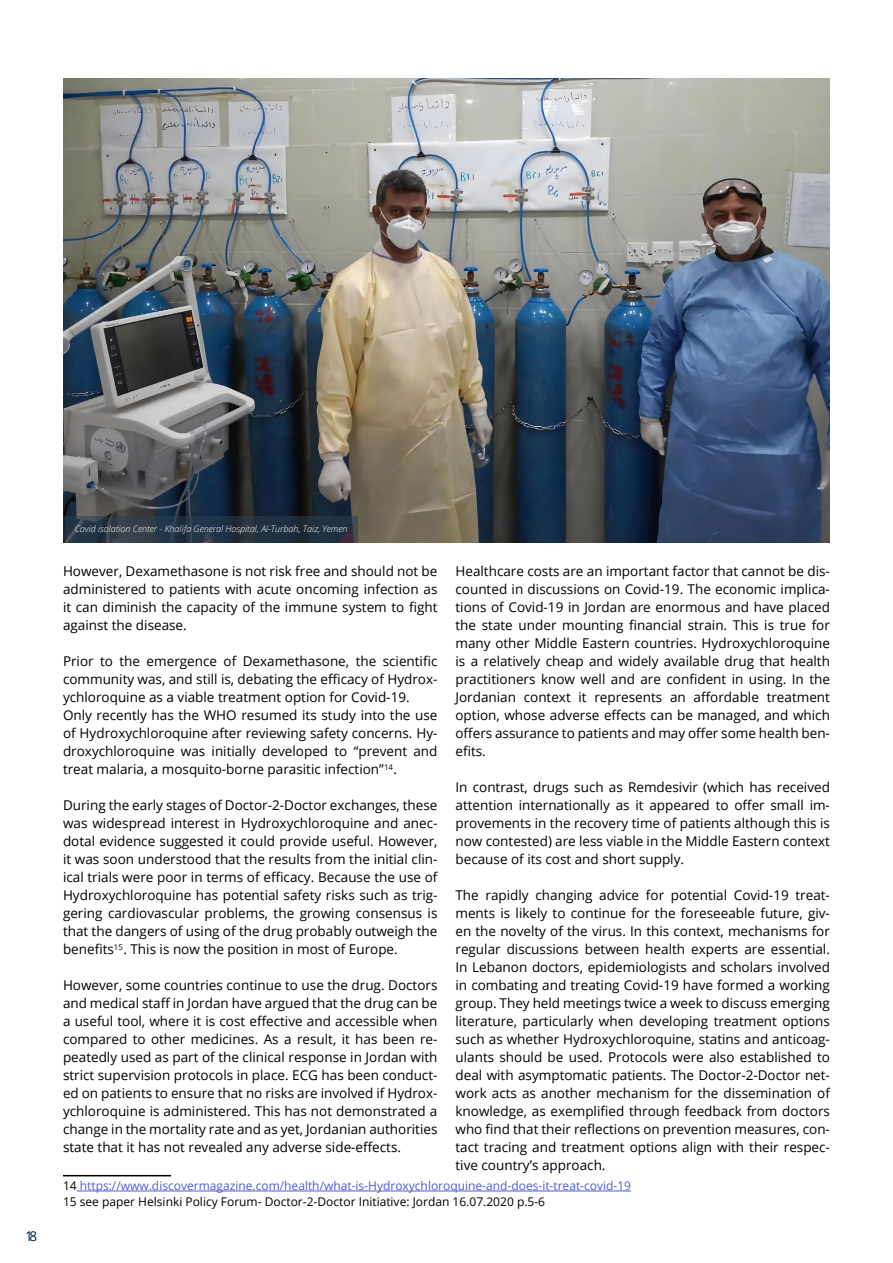
<style>
.page{position:relative;width:893px;height:1263px;background:#fff}
.page>*{position:absolute;margin:0;border:0;box-sizing:border-box;transform-origin:0 0}
.DSD_PARA{font:13.5px/18px "Open Sans";color:#000;text-align:justify}
.t1{font:13.5px "Open Sans";color:#031e35}
.t2{font:12px "Open Sans";color:#4f5cd6}
.t3{font:12px "Open Sans";color:#000}
.t4{font:italic 300 9px "Open Sans";color:#fff}
.s1{color:#000}
</style>
<div class="page">
<hr style="left:63px;top:1175px;width:108px;height:1px;background:#000">
<hr style="left:77px;top:1191px;width:554px;height:1px;background:#4f5cd6">
<img style="left:63px;top:78px;width:767px;height:465px">
<svg style="left:63px;top:516px;width:294px;height:27px;background:#273443"></svg>
<p class="t1" style="left:25px;top:1226px;width:14px">18</p>
<p class="t4" style="left:75px;top:523px;width:274px">Covid isolation Center - Khalifa General Hospital, Al-Turbah, Taiz, Yemen</p>
<p class="DSD_PARA" style="left:63px;top:562px;width:376px">However, Dexamethasone is not risk free and should not be administered to patients with acute oncoming infection as it can diminish the capacity of the immune system to fight against the disease.</p>
<p class="DSD_PARA" style="left:63px;top:652px;width:376px">Prior to the emergence of Dexamethasone, the scientific community was, and still is, debating the efficacy of Hydrox&shy;ychloroquine as a viable treatment option for Covid-19.</p>
<p class="DSD_PARA" style="left:63px;top:706px;width:376px">Only recently has the WHO resumed its study into the use of Hydroxychloroquine after reviewing safety concerns. Hy&shy;droxychloroquine was initially developed to “prevent and treat malaria, a mosquito-borne parasitic infection”<sup>14</sup>.</p>
<p class="DSD_PARA" style="left:63px;top:796px;width:376px">During the early stages of Doctor-2-Doctor exchanges, these was widespread interest in Hydroxychloroquine and anec&shy;dotal evidence suggested it could provide useful. However, it was soon understood that the results from the initial clin&shy;ical trials were poor in terms of efficacy. Because the use of Hydroxychloroquine has potential safety risks such as trig&shy;gering cardiovascular problems, the growing consensus is that the dangers of using of the drug probably outweigh the benefits<sup>15</sup>. This is now the position in most of Europe.</p>
<p class="DSD_PARA" style="left:63px;top:976px;width:376px">However, some countries continue to use the drug. Doctors and medical staff in Jordan have argued that the drug can be a useful tool, where it is cost effective and accessible when compared to other medicines. As a result, it has been re&shy;peatedly used as part of the clinical response in Jordan with strict supervision protocols in place. ECG has been conduct&shy;ed on patients to ensure that no risks are involved if Hydrox&shy;ychloroquine is administered. This has not demonstrated a change in the mortality rate and as yet, Jordanian authorities state that it has not revealed any adverse side-effects.</p>
<p class="t2" style="left:63px;top:1177px;width:570px"><span class="s1">14</span> https://www.discovermagazine.com/health/what-is-Hydroxychloroquine-and-does-it-treat-covid-19</p>
<p class="t3" style="left:63px;top:1193px;width:484px">15 see paper Helsinki Policy Forum- Doctor-2-Doctor Initiative: Jordan 16.07.2020 p.5-6</p>
<p class="DSD_PARA" style="left:455px;top:562px;width:376px">Healthcare costs are an important factor that cannot be dis&shy;counted in discussions on Covid-19. The economic implica&shy;tions of Covid-19 in Jordan are enormous and have placed the state under mounting financial strain. This is true for many other Middle Eastern countries. Hydroxychloroquine is a relatively cheap and widely available drug that health practitioners know well and are confident in using. In the Jordanian context it represents an affordable treatment option, whose adverse effects can be managed, and which offers assurance to patients and may offer some health ben&shy;efits.</p>
<p class="DSD_PARA" style="left:455px;top:778px;width:376px">In contrast, drugs such as Remdesivir (which has received attention internationally as it appeared to offer small im&shy;provements in the recovery time of patients although this is now contested) are less viable in the Middle Eastern context because of its cost and short supply.</p>
<p class="DSD_PARA" style="left:455px;top:886px;width:376px">The rapidly changing advice for potential Covid-19 treat&shy;ments is likely to continue for the foreseeable future, giv&shy;en the novelty of the virus. In this context, mechanisms for regular discussions between health experts are essential.<br>In Lebanon doctors, epidemiologists and scholars involved in combating and treating Covid-19 have formed a working group. They held meetings twice a week to discuss emerging literature, particularly when developing treatment options such as whether Hydroxychloroquine, statins and anticoag&shy;ulants should be used. Protocols were also established to deal with asymptomatic patients. The Doctor-2-Doctor net&shy;work acts as another mechanism for the dissemination of knowledge, as exemplified through feedback from doctors who find that their reflections on prevention measures, con&shy;tact tracing and treatment options align with their respec&shy;tive country’s approach.</p>
</div>
